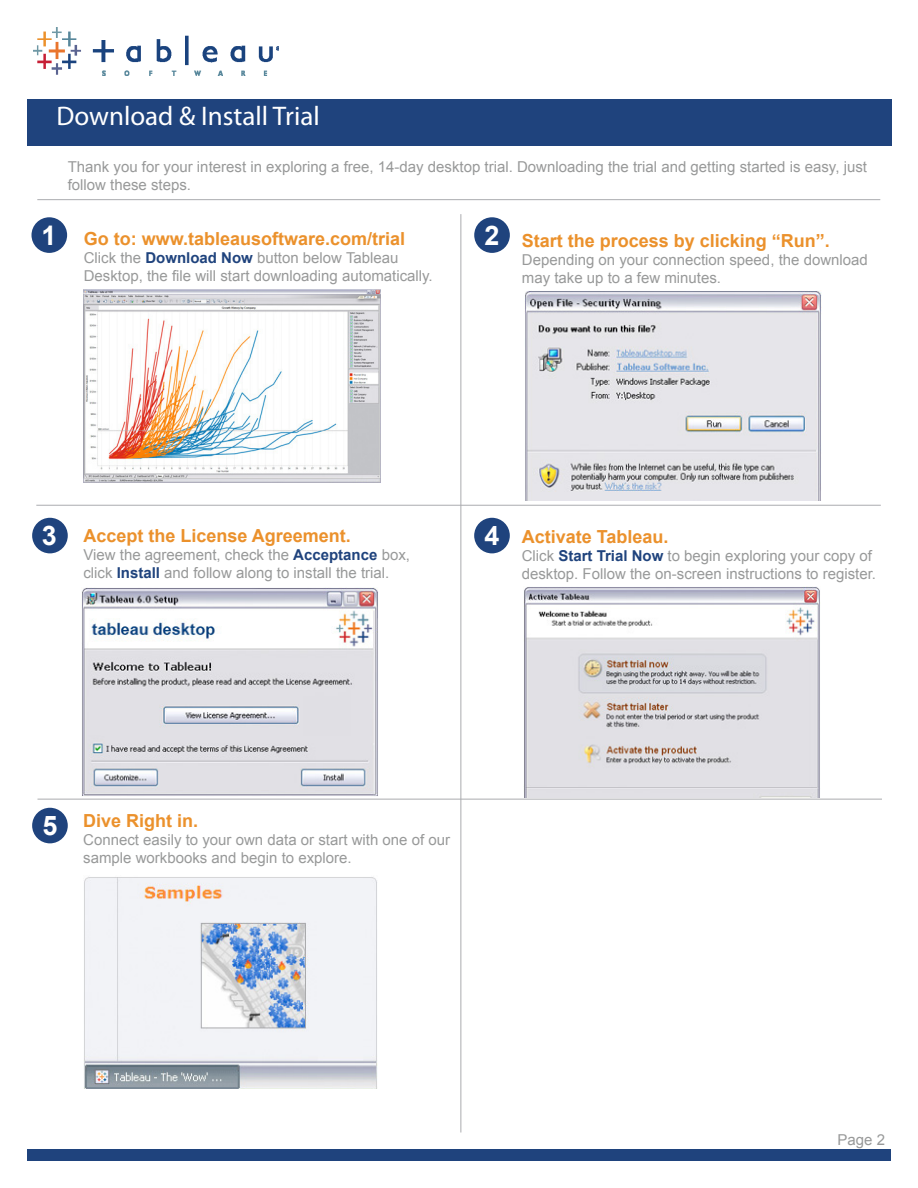
<style>
.page{position:relative;width:918px;height:1188px;background:#fff}
.page>*{position:absolute;margin:0;border:0;box-sizing:border-box;transform-origin:0 0}
.Page_Title{font:27px "Myriad Pro";color:#fff}
.t1{font:700 27px "Arial";color:#fff}
.Infinitive_Sub_Head{font:700 18px "Arial";color:#eb912c}
.t2{font:15px/18px "Arial";color:#989999}
.s1{font-weight:700;color:#1f437d}
</style>
<div class="page">
<div style="left:27px;top:1149px;width:864px;height:12px;background:#1f437d"></div>
<div style="left:27px;top:99px;width:864px;height:47px;background:#1f437d"></div>
<img style="left:34px;top:27px;width:245px;height:48px">
<hr style="left:38px;top:799px;width:844px;height:1px;background:#aaabaf">
<hr style="left:460px;top:214px;width:1px;height:918px;background:#aaabaf">
<hr style="left:36px;top:505px;width:845px;height:1px;background:#aaabaf">
<hr style="left:37px;top:199px;width:843px;height:1px;background:#aaabaf">
<div style="left:474px;top:217px;width:36px;height:36px;background:#1f437d;border-radius:50%"></div>
<div style="left:32px;top:518px;width:36px;height:35px;background:#1f437d;border-radius:50%"></div>
<div style="left:474px;top:518px;width:36px;height:35px;background:#1f437d;border-radius:50%"></div>
<div style="left:32px;top:217px;width:35px;height:36px;background:#1f437d;border-radius:50%"></div>
<div style="left:32px;top:808px;width:36px;height:35px;background:#1f437d;border-radius:50%"></div>
<img style="left:82px;top:587px;width:296px;height:209px">
<img style="left:84px;top:877px;width:294px;height:212px">
<img style="left:525px;top:290px;width:297px;height:211px">
<img style="left:524px;top:586px;width:296px;height:212px">
<img style="left:84px;top:289px;width:297px;height:194px">
<p class="Page_Title" style="left:56px;top:100px;width:265px">Download &amp; Install Trial</p>
<p class="t1" style="left:42px;top:217px;width:17px">1</p>
<p class="t2" style="left:68px;top:158px;width:801px">Thank you for your interest in exploring a free, 14-day desktop trial. Downloading the trial and getting started is easy, just follow these steps.</p>
<p class="Infinitive_Sub_Head" style="left:84px;top:227px;width:323px">Go to: www.tableausoftware.com/trial</p>
<p class="t2" style="left:84px;top:249px;width:351px">Click the <span class="s1">Download Now</span> button below Tableau<br>Desktop, the file will start downloading automatically.</p>
<p class="t1" style="left:484px;top:217px;width:17px">2</p>
<p class="Infinitive_Sub_Head" style="left:522px;top:228px;width:310px">Start the process by clicking “Run”.</p>
<p class="t2" style="left:522px;top:251px;width:348px">Depending on your connection speed, the download may take up to a few minutes.</p>
<p class="t1" style="left:42px;top:518px;width:17px">3</p>
<p class="t1" style="left:484px;top:518px;width:17px">4</p>
<p class="Infinitive_Sub_Head" style="left:83px;top:524px;width:269px">Accept the License Agreement.</p>
<p class="t2" style="left:83px;top:546px;width:328px">View the agreement, check the <span class="s1">Acceptance</span> box, click <span class="s1">Install</span> and follow along to install the trial.</p>
<p class="Infinitive_Sub_Head" style="left:522px;top:525px;width:148px">Activate Tableau.</p>
<p class="t2" style="left:522px;top:547px;width:356px">Click <span class="s1">Start Trial Now</span> to begin exploring your copy of desktop. Follow the on-screen instructions to register.</p>
<p class="t1" style="left:42px;top:808px;width:17px">5</p>
<p class="Infinitive_Sub_Head" style="left:83px;top:809px;width:117px">Dive Right in.</p>
<p class="t2" style="left:83px;top:831px;width:368px">Connect easily to your own data or start with one of our sample workbooks and begin to explore.</p>
<p class="t2" style="left:838px;top:1131px;width:49px">Page 2</p>
</div>
